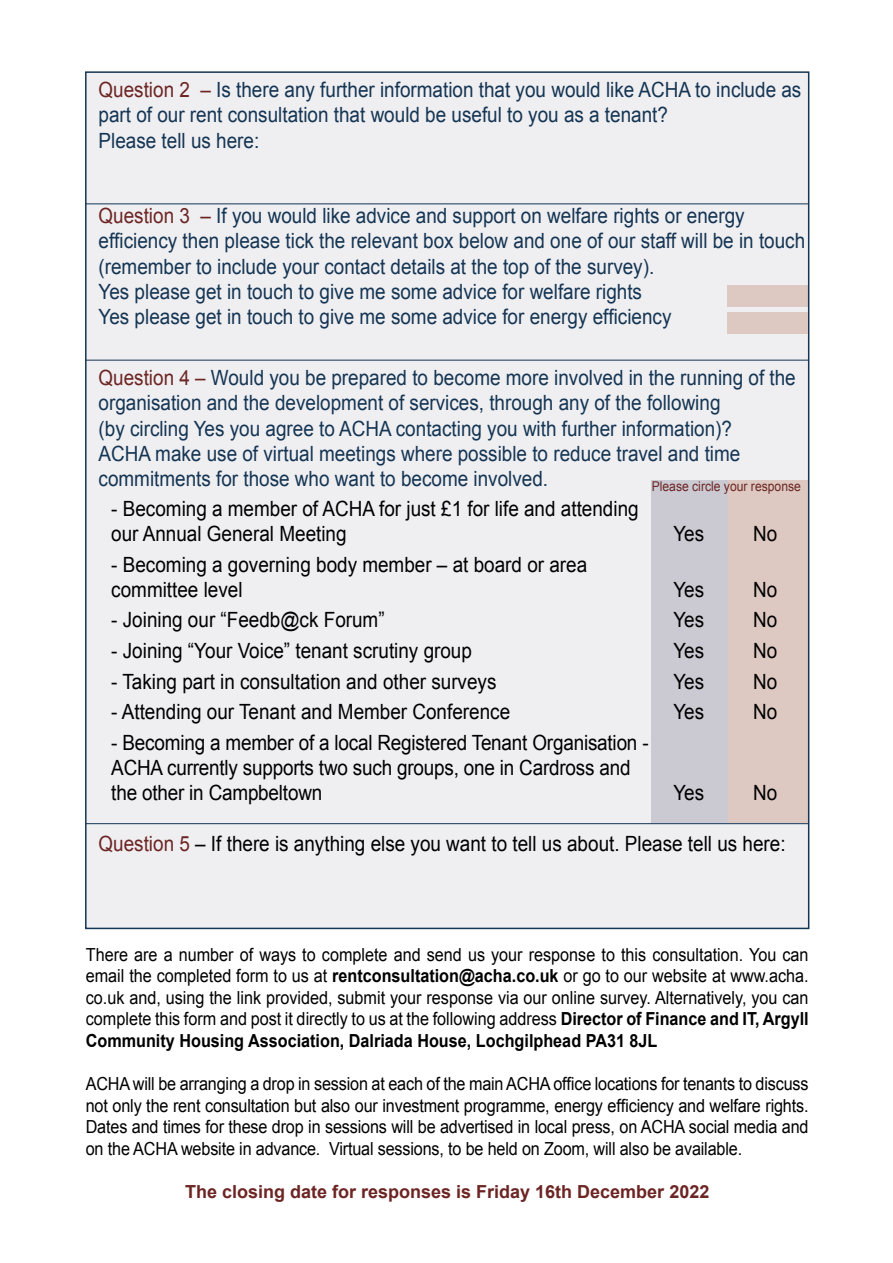
<style>
.page{position:relative;width:893px;height:1263px;background:#fff}
.page>*{position:absolute;margin:0;border:0;box-sizing:border-box;transform-origin:0 0}
.t1{font:21px/25.2px "Arial";color:#143553;scale:.9 1}
.t2{font:21px/25.2px "Arial";color:#000;scale:.9 1}
.t3{font:18px/21.6px "Arial";letter-spacing:-.005em;color:#000;text-align:justify;scale:.9 1}
.t4{font:700 18px "Arial";color:#6c2523}
.t5{font:13.5px "Arial";color:#6c2523;scale:.9 1}
.s1{color:#6c2523}
.s2{font-weight:700}
</style>
<div class="page">
<div style="left:86px;top:72px;width:723px;height:857px;background:#efeef1"></div>
<div style="left:727px;top:480px;width:81px;height:343px;background:#ddc9c2"></div>
<div style="left:651px;top:480px;width:76px;height:343px;background:#cbcad3"></div>
<div style="left:727px;top:286px;width:81px;height:21px;background:#ddc9c2"></div>
<hr style="left:85px;top:203px;width:723px;height:1px;background:#143553">
<hr style="left:85px;top:360px;width:723px;height:1px;background:#143553">
<div style="left:727px;top:312px;width:81px;height:21px;background:#ddc9c2"></div>
<hr style="left:85px;top:823px;width:723px;height:1px;background:#143553">
<p class="t1" style="left:99px;top:77px;width:782px"><span class="s1">Question 2 –</span> Is there any further information that you would like ACHA to include as part of our rent consultation that would be useful to you as a tenant?<br>Please tell us here:</p>
<p class="t1" style="left:99px;top:203px;width:787px"><span class="s1">Question 3 –</span> If you would like advice and support on welfare rights or energy efficiency then please tick the relevant box below and one of our staff will be in touch (remember to include your contact details at the top of the survey).<br>Yes please get in touch to give me some advice for welfare rights<br>Yes please get in touch to give me some advice for energy efficiency</p>
<p class="t1" style="left:99px;top:365px;width:776px"><span class="s1">Question 4 –</span> Would you be prepared to become more involved in the running of the organisation and the development of services, through any of the following<br>(by circling Yes you agree to ACHA contacting you with further information)?<br>ACHA make use of virtual meetings where possible to reduce travel and time commitments for those who want to become involved.</p>
<p class="t5" style="left:652px;top:476px;width:167px">Please circle your response</p>
<p class="t2" style="left:111px;top:496px;width:587px">- Becoming a member of ACHA for just £1 for life and attending our Annual General Meeting</p>
<p class="t2" style="left:111px;top:551px;width:530px">- Becoming a governing body member – at board or area committee level</p>
<p class="t2" style="left:673px;top:521px;width:36px">Yes</p>
<p class="t2" style="left:753px;top:521px;width:28px">No</p>
<p class="t2" style="left:673px;top:577px;width:36px">Yes</p>
<p class="t2" style="left:753px;top:577px;width:28px">No</p>
<p class="t2" style="left:111px;top:607px;width:305px">- Joining our “Feedb@ck Forum”</p>
<p class="t2" style="left:673px;top:607px;width:36px">Yes</p>
<p class="t2" style="left:753px;top:607px;width:28px">No</p>
<p class="t2" style="left:111px;top:638px;width:402px">- Joining “Your Voice” tenant scrutiny group</p>
<p class="t2" style="left:673px;top:638px;width:36px">Yes</p>
<p class="t2" style="left:753px;top:638px;width:28px">No</p>
<p class="t2" style="left:111px;top:668px;width:429px">- Taking part in consultation and other surveys</p>
<p class="t2" style="left:673px;top:668px;width:36px">Yes</p>
<p class="t2" style="left:753px;top:668px;width:28px">No</p>
<p class="t2" style="left:111px;top:699px;width:445px">- Attending our Tenant and Member Conference</p>
<p class="t2" style="left:673px;top:699px;width:36px">Yes</p>
<p class="t2" style="left:753px;top:699px;width:28px">No</p>
<p class="t2" style="left:111px;top:730px;width:599px">- Becoming a member of a local Registered Tenant Organisation -<br>ACHA currently supports two such groups, one in Cardross and the other in Campbeltown</p>
<p class="t2" style="left:673px;top:780px;width:36px">Yes</p>
<p class="t2" style="left:753px;top:780px;width:28px">No</p>
<p class="t2" style="left:99px;top:830px;width:765px"><span class="s1">Question 5</span> – If there is anything else you want to tell us about. Please tell us here:</p>
<p class="t3" style="left:86px;top:943px;width:805px">There are a number of ways to complete and send us your response to this consultation. You can email the completed form to us at <span class="s2">rentconsultation@acha.co.uk</span> or go to our website at www.acha. co.uk and, using the link provided, submit your response via our online survey. Alternatively, you can complete this form and post it directly to us at the following address <span class="s2">Director of Finance and IT, Argyll Community Housing Association, Dalriada House, Lochgilphead PA31 8JL</span></p>
<p class="t3" style="left:86px;top:1073px;width:805px">ACHA will be arranging a drop in session at each of the main ACHA office locations for tenants to discuss not only the rent consultation but also our investment programme, energy efficiency and welfare rights.<br>Dates and times for these drop in sessions will be advertised in local press, on ACHA social media and on the ACHA website in advance. Virtual sessions, to be held on Zoom, will also be available.</p>
<p class="t4" style="left:185px;top:1179px;width:526px">The closing date for responses is Friday 16th December 2022</p>
</div>
